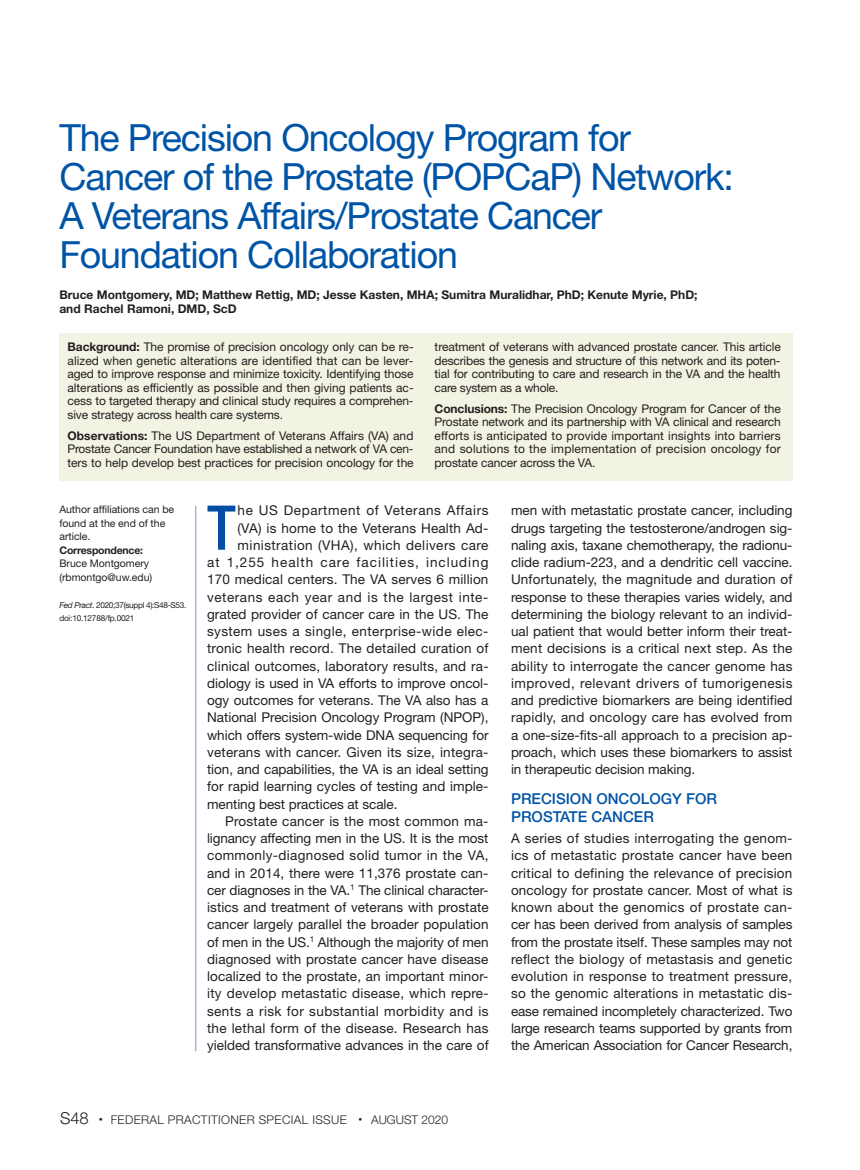
<style>
.page{position:relative;width:860px;height:1170px;background:#fff}
.page>*{position:absolute;margin:0;border:0;box-sizing:border-box;transform-origin:0 0}
.t1{font:500 condensed 61.8px "Helvetica Neue LT Std";color:#034ea2}
.t2{font:37.5px/39px "Helvetica Neue LT Std";letter-spacing:-.03em;color:#0054a6}
.t3{font:500 15px/18px "Helvetica Neue LT Std";color:#0054a6}
.t4{font:13.5px/17.2px "Helvetica Neue LT Std";letter-spacing:.01em;color:#231f20;text-align:justify}
.t5{font:13.5px "Helvetica Neue LT Std";letter-spacing:-.01em;color:#231f20}
.t6{font:13.5px "Helvetica Neue LT Std";letter-spacing:.03em;color:#231f20}
.t7{font:13.5px "Helvetica Neue LT Std";letter-spacing:.075em;color:#231f20}
.t8{font:13.5px "Helvetica Neue LT Std";letter-spacing:.04em;color:#231f20}
.t9{font:13.5px "Helvetica Neue LT Std";letter-spacing:.035em;color:#231f20}
.t10{font:13.5px "Helvetica Neue LT Std";letter-spacing:.045em;color:#231f20}
.t11{font:12px/13.5px "Helvetica Neue LT Std";letter-spacing:-.01em;color:#231f20;text-align:justify}
.t12{font:700 12px/13.5px "Helvetica Neue LT Std";color:#231f20}
.t13{font:300 12px "Helvetica Neue LT Std";letter-spacing:.03em;color:#231f20}
.t14{font:10.5px/13.5px "Helvetica Neue LT Std";letter-spacing:-.005em;color:#231f20}
.t15{font:700 10.5px "Helvetica Neue LT Std";letter-spacing:-.02em;color:#231f20}
.t16{font:8.25px/13.5px "Helvetica Neue LT Std";letter-spacing:-.04em;color:#231f20}
.s1{font-weight:700}
.s2{font-style:italic}
.s3{font-size:16.5px}
</style>
<div class="page">
<div style="left:59px;top:333px;width:733px;height:148px;background:#f2f3e2"></div>
<hr style="left:195px;top:506px;width:1px;height:545px;background:#8394cb">
<h2 class="t2" style="left:59px;top:118px;width:676px">The Precision Oncology Program for Cancer of the Prostate (POPCaP) Network:<br>A Veterans Affairs/Prostate Cancer Foundation Collaboration</h2>
<p class="t12" style="left:59px;top:288px;width:639px">Bruce Montgomery, MD; Matthew Rettig, MD; Jesse Kasten, MHA; Sumitra Muralidhar, PhD; Kenute Myrie, PhD; and Rachel Ramoni, DMD, ScD</p>
<p class="t11" style="left:68px;top:340px;width:347px"><span class="s1">Background:</span> The promise of precision oncology only can be re&shy;alized when genetic alterations are identified that can be lever&shy;aged to improve response and minimize toxicity. Identifying those alterations as efficiently as possible and then giving patients ac&shy;cess to targeted therapy and clinical study requires a comprehen&shy;sive strategy across health care systems.</p>
<p class="t11" style="left:68px;top:429px;width:347px"><span class="s1">Observations:</span> The US Department of Veterans Affairs (VA) and Prostate Cancer Foundation have established a network of VA cen&shy;ters to help develop best practices for precision oncology for the</p>
<p class="t11" style="left:434px;top:340px;width:347px">treatment of veterans with advanced prostate cancer. This article describes the genesis and structure of this network and its poten&shy;tial for contributing to care and research in the VA and the health care system as a whole.</p>
<p class="t11" style="left:434px;top:402px;width:347px"><span class="s1">Conclusions:</span> The Precision Oncology Program for Cancer of the Prostate network and its partnership with VA clinical and research efforts is anticipated to provide important insights into barriers and solutions to the implementation of precision oncology for prostate cancer across the VA.</p>
<p class="t14" style="left:59px;top:503px;width:116px">Author affiliations can be found at the end of the article.</p>
<p class="t15" style="left:59px;top:544px;width:85px">Correspondence:</p>
<p class="t14" style="left:59px;top:557px;width:94px">Bruce Montgomery (rbmontgo@uw.edu)</p>
<p class="t16" style="left:59px;top:598px;width:128px"><span class="s2">Fed Pract</span>. 2020;37(suppl 4):S48-S53. doi:10.12788/fp.0021</p>
<h1 class="t1" style="left:207px;top:491px;width:30px">T</h1>
<p class="t10" style="left:237px;top:502px;width:252px">he US Department of Veterans Affairs</p>
<p class="t4" style="left:237px;top:519px;width:252px">(VA) is home to the Veterans Health Ad-</p>
<p class="t9" style="left:237px;top:537px;width:252px">ministration (VHA), which delivers care</p>
<p class="t7" style="left:207px;top:554px;width:283px">at 1,255 health care facilities, including</p>
<p class="t4" style="left:207px;top:571px;width:283px">170 medical centers. The VA serves 6 million</p>
<p class="t8" style="left:207px;top:589px;width:283px">veterans each year and is the largest inte-</p>
<p class="t4" style="left:207px;top:605px;width:283px">grated provider of cancer care in the US. The</p>
<p class="t6" style="left:207px;top:623px;width:283px">system uses a single, enterprise-wide elec-</p>
<p class="t4" style="left:207px;top:640px;width:283px">tronic health record. The detailed curation of</p>
<p class="t4" style="left:207px;top:657px;width:283px">clinical outcomes, laboratory results, and ra-</p>
<p class="t4" style="left:207px;top:674px;width:283px">diology is used in VA efforts to improve oncol-</p>
<p class="t4" style="left:207px;top:691px;width:283px">ogy outcomes for veterans. The VA also has a</p>
<p class="t4" style="left:207px;top:709px;width:283px">National Precision Oncology Program (NPOP),</p>
<p class="t4" style="left:207px;top:726px;width:283px">which offers system-wide DNA sequencing for</p>
<p class="t4" style="left:207px;top:743px;width:283px">veterans with cancer. Given its size, integra-</p>
<p class="t4" style="left:207px;top:760px;width:283px">tion, and capabilities, the VA is an ideal setting</p>
<p class="t4" style="left:207px;top:778px;width:283px">for rapid learning cycles of testing and imple-</p>
<p class="t4" style="left:207px;top:795px;width:192px">menting best practices at scale.</p>
<p class="t4" style="left:225px;top:812px;width:265px">Prostate cancer is the most common ma-</p>
<p class="t5" style="left:207px;top:830px;width:283px">lignancy affecting men in the US. It is the most</p>
<p class="t4" style="left:207px;top:847px;width:283px">commonly-diagnosed solid tumor in the VA,</p>
<p class="t4" style="left:207px;top:864px;width:283px">and in 2014, there were 11,376 prostate can-</p>
<p class="t5" style="left:207px;top:882px;width:283px">cer diagnoses in the VA.<sup>1</sup> The clinical character-</p>
<p class="t4" style="left:207px;top:898px;width:283px">istics and treatment of veterans with prostate</p>
<p class="t4" style="left:207px;top:916px;width:283px">cancer largely parallel the broader population</p>
<p class="t5" style="left:207px;top:934px;width:283px">of men in the US.<sup>1</sup> Although the majority of men</p>
<p class="t4" style="left:207px;top:950px;width:283px">diagnosed with prostate cancer have disease</p>
<p class="t4" style="left:207px;top:967px;width:283px">localized to the prostate, an important minor-</p>
<p class="t4" style="left:207px;top:985px;width:283px">ity develop metastatic disease, which repre-</p>
<p class="t6" style="left:207px;top:1003px;width:283px">sents a risk for substantial morbidity and is</p>
<p class="t4" style="left:207px;top:1019px;width:283px">the lethal form of the disease. Research has</p>
<p class="t4" style="left:207px;top:1036px;width:283px">yielded transformative advances in the care of</p>
<p class="t4" style="left:511px;top:502px;width:283px">men with metastatic prostate cancer, including drugs targeting the testosterone/androgen sig&shy;naling axis, taxane chemotherapy, the radionu&shy;clide radium-223, and a dendritic cell vaccine.<br>Unfortunately, the magnitude and duration of response to these therapies varies widely, and determining the biology relevant to an individ&shy;ual patient that would better inform their treat&shy;ment decisions is a critical next step. As the ability to interrogate the cancer genome has improved, relevant drivers of tumorigenesis and predictive biomarkers are being identified rapidly, and oncology care has evolved from a one-size-fits-all approach to a precision ap&shy;proach, which uses these biomarkers to assist in therapeutic decision making.</p>
<p class="t3" style="left:511px;top:790px;width:207px">PRECISION ONCOLOGY FOR<br>PROSTATE CANCER</p>
<p class="t4" style="left:511px;top:829px;width:283px">A series of studies interrogating the genom&shy;ics of metastatic prostate cancer have been critical to defining the relevance of precision oncology for prostate cancer. Most of what is known about the genomics of prostate can&shy;cer has been derived from analysis of samples from the prostate itself. These samples may not reflect the biology of metastasis and genetic evolution in response to treatment pressure, so the genomic alterations in metastatic dis&shy;ease remained incompletely characterized. Two large research teams supported by grants from the American Association for Cancer Research,</p>
<p class="t13" style="left:60px;top:1113px;width:390px"><span class="s3">S48</span> <sup>•</sup> FEDERAL PRACTITIONER SPECIAL ISSUE <sup>•</sup> AUGUST 2020</p>
</div>
